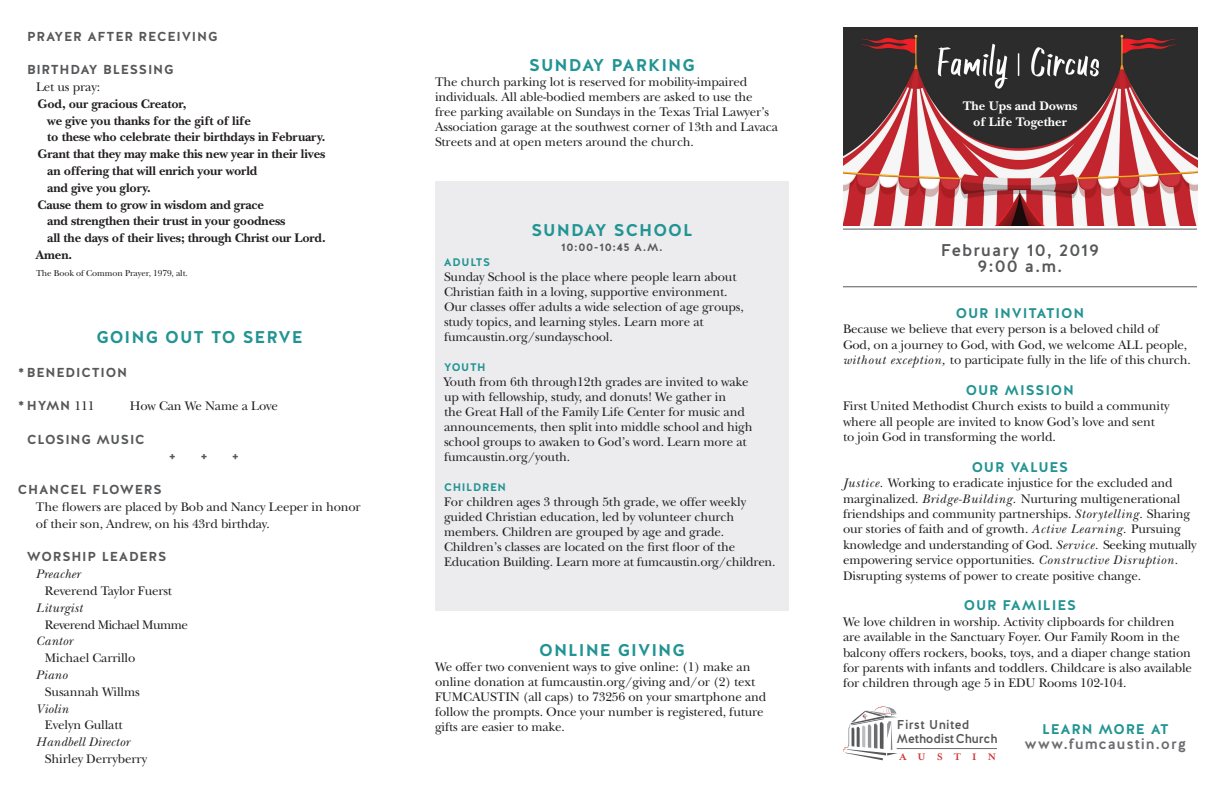
<style>
.page{position:relative;width:1224px;height:792px;background:#fff}
.page>*{position:absolute;margin:0;border:0;box-sizing:border-box;transform-origin:0 0}
.t1{font:700 17px "Halis R";letter-spacing:.06em;color:#229493}
.t2{font:500 17px/15.4px "Halis R";letter-spacing:.06em;color:#57585a;text-align:center}
.t3{font:500 15px "Halis R";letter-spacing:.06em;color:#6c6d70}
.t4{font:700 14px "Halis R";letter-spacing:.06em;color:#229493}
.t5{font:13px/15px "New Baskerville Std";letter-spacing:-.01em;color:#231f20}
.t6{font:700 13px "New Baskerville Std";letter-spacing:-.01em;color:#231f20}
.t7{font:700 13px "Halis R";letter-spacing:.06em;color:#57585a}
.t8{font:italic 13px "New Baskerville Std";letter-spacing:.02em;color:#231f20}
.t9{font:700 13px/15.6px "New Baskerville Std";color:#fff;text-align:center}
.t10{font:13px "New Baskerville Std";letter-spacing:-.04em;color:#231f20}
.t11{font:500 12.8px/13.5px "Halis R";letter-spacing:.005em;color:#57585a}
.t12{font:700 11px "Halis R";letter-spacing:.06em;color:#229493}
.t13{font:700 11px "Halis R";letter-spacing:.06em;color:#57585a}
.t14{font:700 10.8px "Mrs Eaves";letter-spacing:1em;color:#ce3534}
.t15{font:9px "New Baskerville Std";letter-spacing:-.01em;color:#231f20}
.s1{font-family:"New Baskerville Std";font-weight:400;color:#231f20}
.s2{font-style:italic}
</style>
<div class="page">
<div style="left:435px;top:182px;width:354px;height:429px;background:#ececee"></div>
<hr style="left:897px;top:748px;width:100px;height:1px;background:#6c6d70">
<svg style="left:843px;top:706px;width:55px;height:54px"></svg>
<hr style="left:843px;top:286px;width:354px;height:1px;background:#57585a">
<hr style="left:843px;top:229px;width:354px;height:1px;background:#57585a">
<img style="left:843px;top:27px;width:355px;height:198px">
<p class="t7" style="left:27px;top:28px;width:192px">PRAYER AFTER RECEIVING</p>
<p class="t7" style="left:27px;top:61px;width:148px">BIRTHDAY BLESSING</p>
<p class="t5" style="left:36px;top:79px;width:66px">Let us pray:</p>
<p class="t6" style="left:38px;top:96px;width:150px">God, our gracious Creator,</p>
<p class="t6" style="left:47px;top:113px;width:205px">we give you thanks for the gift of life</p>
<p class="t6" style="left:47px;top:130px;width:280px">to these who celebrate their birthdays in February.</p>
<p class="t6" style="left:38px;top:146px;width:289px">Grant that they may make this new year in their lives</p>
<p class="t6" style="left:47px;top:163px;width:212px">an offering that will enrich your world</p>
<p class="t6" style="left:47px;top:180px;width:105px">and give you glory.</p>
<p class="t6" style="left:38px;top:197px;width:228px">Cause them to grow in wisdom and grace</p>
<p class="t6" style="left:47px;top:214px;width:240px">and strengthen their trust in your goodness</p>
<p class="t6" style="left:47px;top:230px;width:280px">all the days of their lives; through Christ our Lord.</p>
<p class="t6" style="left:36px;top:247px;width:38px">Amen.</p>
<p class="t15" style="left:36px;top:268px;width:153px">The Book of Common Prayer, 1979, alt.</p>
<h1 class="t1" style="left:96px;top:326px;width:208px">GOING OUT TO SERVE</h1>
<p class="t7" style="left:18px;top:364px;width:111px">* BENEDICTION</p>
<p class="t7" style="left:18px;top:397px;width:78px">* HYMN <span class="s1">111</span></p>
<p class="t5" style="left:130px;top:399px;width:150px">How Can We Name a Love</p>
<p class="t7" style="left:27px;top:431px;width:119px">CLOSING MUSIC</p>
<p class="t7" style="left:169px;top:448px;width:9px">+</p>
<p class="t7" style="left:200px;top:448px;width:9px">+</p>
<p class="t7" style="left:232px;top:448px;width:9px">+</p>
<p class="t7" style="left:18px;top:481px;width:145px">CHANCEL FLOWERS</p>
<p class="t5" style="left:36px;top:498px;width:326px;line-height:16.8px">The flowers are placed by Bob and Nancy Leeper in honor of their son, Andrew, on his 43rd birthday.</p>
<p class="t7" style="left:27px;top:548px;width:141px">WORSHIP LEADERS</p>
<p class="t8" style="left:36px;top:566px;width:46px">Preacher</p>
<p class="t5" style="left:45px;top:583px;width:129px">Reverend Taylor Fuerst</p>
<p class="t8" style="left:36px;top:600px;width:48px">Liturgist</p>
<p class="t10" style="left:45px;top:617px;width:145px">Reverend Michael Mumme</p>
<p class="t8" style="left:36px;top:634px;width:38px">Cantor</p>
<p class="t5" style="left:45px;top:651px;width:92px">Michael Carrillo</p>
<p class="t8" style="left:36px;top:667px;width:33px">Piano</p>
<p class="t5" style="left:45px;top:684px;width:96px">Susannah Willms</p>
<p class="t8" style="left:36px;top:701px;width:34px">Violin</p>
<p class="t5" style="left:45px;top:718px;width:79px">Evelyn Gullatt</p>
<p class="t8" style="left:36px;top:734px;width:95px">Handbell Director</p>
<p class="t5" style="left:45px;top:751px;width:104px">Shirley Derryberry</p>
<h1 class="t1" style="left:529px;top:54px;width:167px">SUNDAY PARKING</h1>
<p class="t5" style="left:435px;top:74px;width:344px">The church parking lot is reserved for mobility-impaired individuals. All able-bodied members are asked to use the free parking available on Sundays in the Texas Trial Lawyer’s Association garage at the southwest corner of 13th and Lavaca Streets and at open meters around the church.</p>
<h1 class="t1" style="left:531px;top:219px;width:163px">SUNDAY SCHOOL</h1>
<p class="t13" style="left:561px;top:240px;width:103px">10:00-10:45 A.M.</p>
<p class="t12" style="left:444px;top:255px;width:48px">ADULTS</p>
<p class="t5" style="left:444px;top:269px;width:301px">Sunday School is the place where people learn about Christian faith in a loving, supportive environment.<br>Our classes offer adults a wide selection of age groups, study topics, and learning styles. Learn more at fumcaustin.org/sundayschool.</p>
<p class="t12" style="left:444px;top:360px;width:43px">YOUTH</p>
<p class="t5" style="left:444px;top:374px;width:310px">Youth from 6th through12th grades are invited to wake up with fellowship, study, and donuts! We gather in<br>the Great Hall of the Family Life Center for music and announcements, then split into middle school and high school groups to awaken to God’s word. Learn more at fumcaustin.org/youth.</p>
<p class="t12" style="left:444px;top:480px;width:64px">CHILDREN</p>
<p class="t5" style="left:444px;top:494px;width:333px">For children ages 3 through 5th grade, we offer weekly guided Christian education, led by volunteer church members. Children are grouped by age and grade.<br>Children’s classes are located on the first floor of the Education Building. Learn more at fumcaustin.org/children.</p>
<h1 class="t1" style="left:539px;top:639px;width:147px">ONLINE GIVING</h1>
<p class="t5" style="left:435px;top:659px;width:333px">We offer two convenient ways to give online: (1) make an online donation at fumcaustin.org/giving and/or (2) text FUMCAUSTIN (all caps) to 73256 on your smartphone and follow the prompts. Once your number is registered, future gifts are easier to make.</p>
<p class="t9" style="left:963px;top:98px;width:116px">The Ups and Downs of Life Together</p>
<h1 class="t2" style="left:941px;top:243px;width:160px">February 10, 2019<br>9:00 a.m.</h1>
<p class="t4" style="left:956px;top:304px;width:130px">OUR INVITATION</p>
<p class="t5" style="left:843px;top:321px;width:349px;line-height:15.4px">Because we believe that every person is a beloved child of<br>God, on a journey to God, with God, we welcome ALL people, <span class="s2">without exception,</span> to participate fully in the life of this church.</p>
<p class="t4" style="left:966px;top:381px;width:110px">OUR MISSION</p>
<p class="t5" style="left:843px;top:398px;width:328px;line-height:15.4px">First United Methodist Church exists to build a community where all people are invited to know God’s love and sent<br>to join God in transforming the world.</p>
<p class="t4" style="left:972px;top:458px;width:98px">OUR VALUES</p>
<p class="t5" style="left:843px;top:475px;width:355px;line-height:15.4px"><span class="s2">Justice.</span> Working to eradicate injustice for the excluded and marginalized. <span class="s2">Bridge-Building.</span> Nurturing multigenerational friendships and community partnerships. <span class="s2">Storytelling.</span> Sharing our stories of faith and of growth. <span class="s2">Active Learning.</span> Pursuing knowledge and understanding of God. <span class="s2">Service.</span> Seeking mutually empowering service opportunities. <span class="s2">Constructive Disruption.<br></span>Disrupting systems of power to create positive change.</p>
<p class="t4" style="left:964px;top:596px;width:114px">OUR FAMILIES</p>
<p class="t5" style="left:843px;top:614px;width:351px;line-height:15.4px">We love children in worship. Activity clipboards for children are available in the Sanctuary Foyer. Our Family Room in the balcony offers rockers, books, toys, and a diaper change station for parents with infants and toddlers. Childcare is also available for children through age 5 in EDU Rooms 102-104.</p>
<p class="t4" style="left:1042px;top:720px;width:128px">LEARN MORE AT</p>
<p class="t3" style="left:1025px;top:734px;width:163px">www.fumcaustin.org</p>
<p class="t14" style="left:900px;top:751px;width:98px">AUSTIN</p>
<p class="t11" style="left:897px;top:718px;width:102px">First United<br>MethodistChurch</p>
</div>
